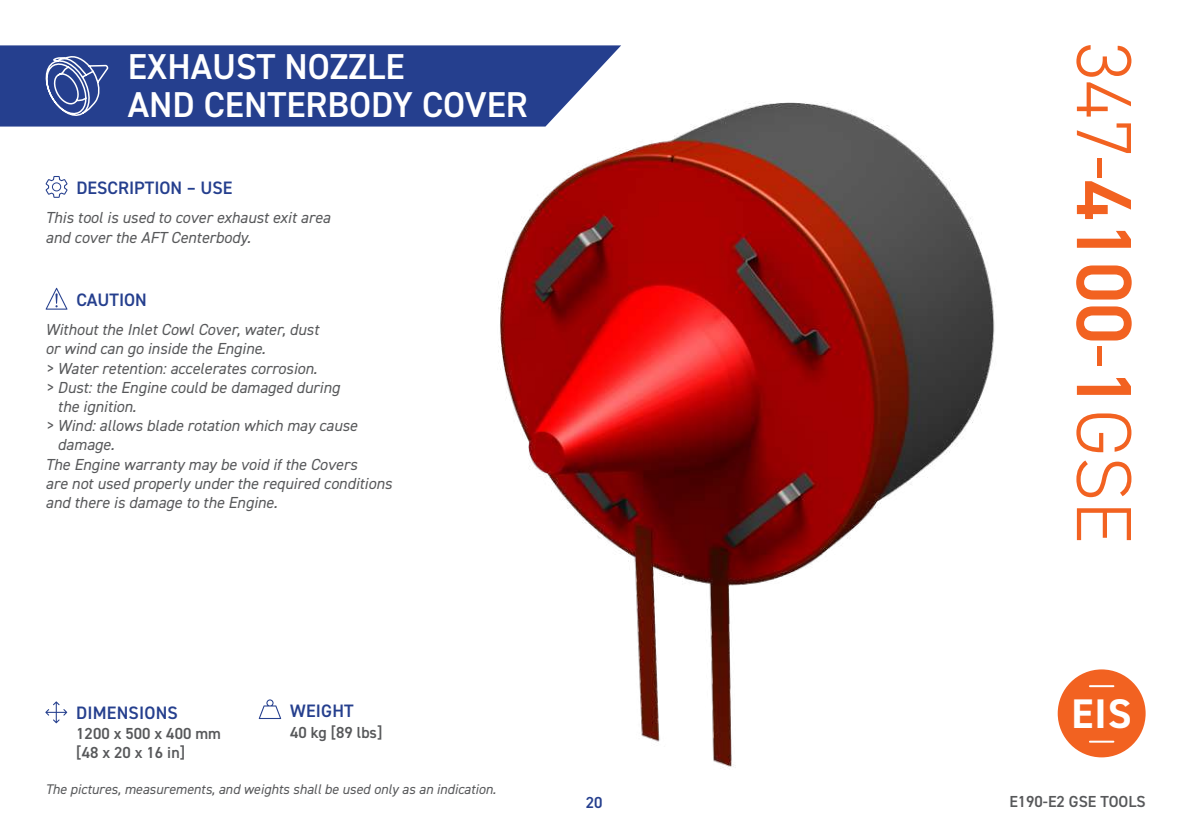
<style>
.page{position:relative;width:1191px;height:840px;background:#fff}
.page>*{position:absolute;margin:0;border:0;box-sizing:border-box;transform-origin:0 0}
.t1{font:300 78.4px "DIN2014";color:#f26221}
.t2{font:700 41.4px "DIN2014";color:#fff}
.t3{font:600 36px/38px "DIN2014";color:#fff}
.t4{font:600 18px "DIN2014";color:#253f8e}
.t5{font:italic 16px/19.2px "DIN2014";color:#57585a}
.t6{font:600 16px/19.2px "DIN2014";color:#57585a}
.t7{font:600 16px "DIN2014";color:#253f8e}
.t8{font:italic 14px "DIN2014";color:#57585a}
.s1{font-weight:600}
</style>
<div class="page">
<img style="left:430px;top:102px;width:565px;height:666px">
<svg style="left:0;top:45px;width:621px;height:81px;background:#344c96"></svg>
<svg style="left:42px;top:53px;width:67px;height:67px;background:#4b60a1"></svg>
<svg style="left:46px;top:176px;width:22px;height:22px"></svg>
<svg style="left:46px;top:287px;width:21px;height:22px"></svg>
<svg style="left:45px;top:701px;width:22px;height:21px"></svg>
<svg style="left:259px;top:699px;width:22px;height:19px"></svg>
<div style="left:1057px;top:669px;width:88px;height:88px;background:#f26221;border-radius:50%"></div>
<hr style="left:1090px;top:684px;width:23px;height:2px;background:#fff">
<hr style="left:1090px;top:740px;width:23px;height:2px;background:#fff">
<h3 class="t3" style="left:128px;top:47px;width:401px">EXHAUST NOZZLE<br>AND CENTERBODY COVER</h3>
<p class="t4" style="left:76px;top:175px;width:157px">DESCRIPTION – USE</p>
<p class="t5" style="left:46px;top:208px;width:286px">This tool is used to cover exhaust exit area and cover the AFT Centerbody.</p>
<p class="t4" style="left:76px;top:287px;width:72px">CAUTION</p>
<p class="t5" style="left:46px;top:319px;width:275px">Without the Inlet Cowl Cover, water, dust</p>
<p class="t5" style="left:46px;top:339px;width:221px">or wind can go inside the Engine.</p>
<p class="t5" style="left:46px;top:358px;width:273px">&gt; Water retention: accelerates corrosion.</p>
<p class="t5" style="left:46px;top:377px;width:296px">&gt; Dust: the Engine could be damaged during</p>
<p class="t5" style="left:58px;top:396px;width:80px">the ignition.</p>
<p class="t5" style="left:46px;top:415px;width:313px">&gt; Wind: allows blade rotation which may cause</p>
<p class="t5" style="left:58px;top:435px;width:58px">damage.</p>
<p class="t5" style="left:46px;top:454px;width:313px">The Engine warranty may be void if the Covers</p>
<p class="t5" style="left:46px;top:473px;width:348px">are not used properly under the required conditions</p>
<p class="t5" style="left:46px;top:492px;width:233px">and there is damage to the Engine.</p>
<p class="t4" style="left:76px;top:700px;width:103px">DIMENSIONS</p>
<p class="t6" style="left:76px;top:722px;width:146px">1200 x 500 x 400 mm [48 x 20 x 16 in]</p>
<p class="t4" style="left:290px;top:698px;width:65px">WEIGHT</p>
<p class="t6" style="left:290px;top:722px;width:94px">40 kg [89 lbs]</p>
<p class="t8" style="left:45px;top:779px;width:452px">The pictures, measurements, and weights shall be used only as an indication.</p>
<p class="t7" style="left:586px;top:791px;width:18px">20</p>
<h1 class="t1" style="left:1151px;top:42px;width:503px;rotate:90deg">347-<span class="s1">4100</span>-<span class="s1">1</span>GSE</h1>
<h2 class="t2" style="left:1071px;top:686px;width:62px">EIS</h2>
<p class="t6" style="left:1009px;top:791px;width:138px">E190-E2 GSE TOOLS</p>
</div>
